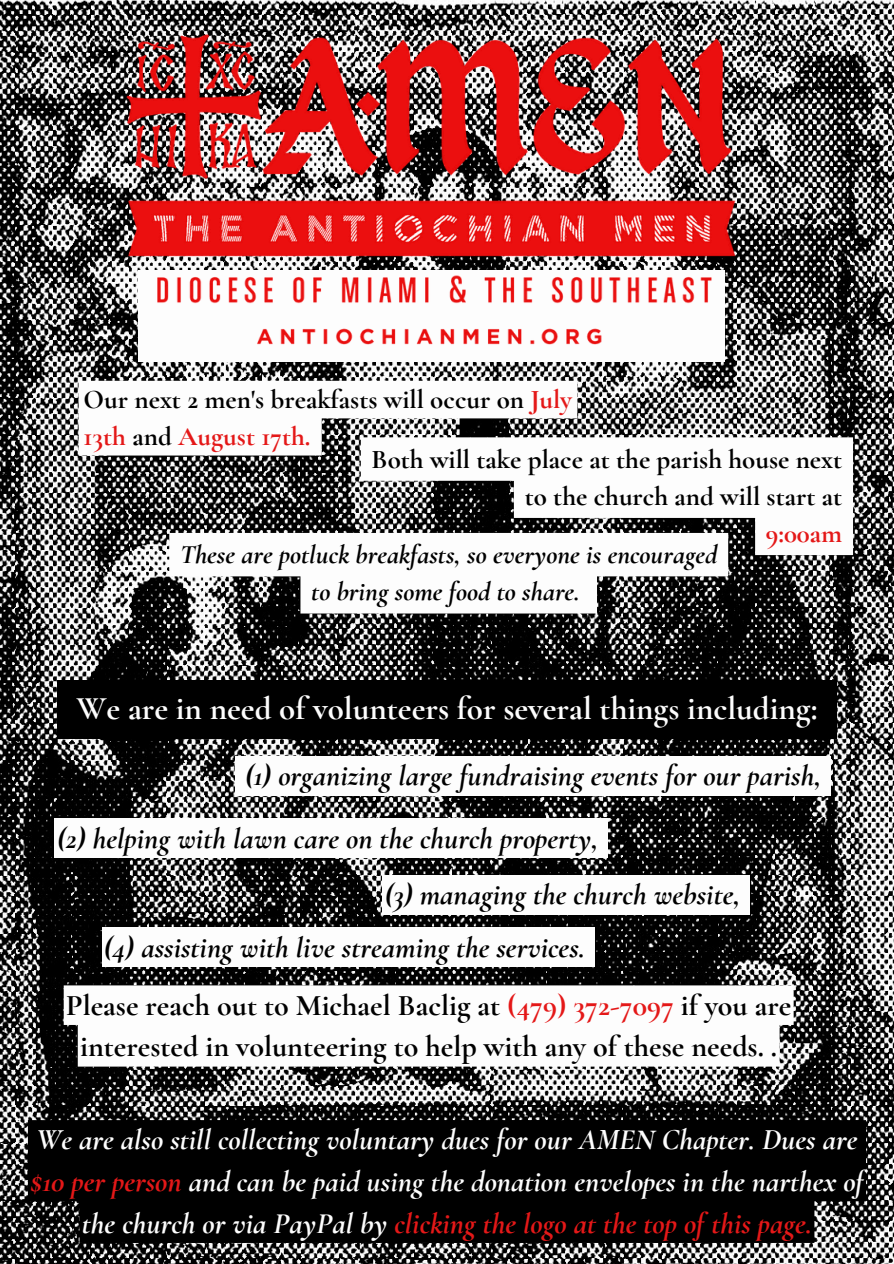
<style>
.page{position:relative;width:894px;height:1264px;background:#fff}
.page>*{position:absolute;margin:0;border:0;box-sizing:border-box;transform-origin:0 0}
.t1{font:700 33px "Cormorant Garamond";color:#fdfdfd}
.t2{font:italic 700 30px/41.7px "Cormorant Garamond";color:#fdfdfd;text-align:center}
.t3{font:italic 700 30px "Cormorant Garamond";color:#000}
.t4{font:700 30px/41.7px "Cormorant Garamond";color:#000;text-align:center}
.t5{font:700 27px/37.2px "Cormorant Garamond";color:#000}
.t6{font:italic 700 27px/37.2px "Cormorant Garamond";color:#000;text-align:center}
.t7{font:700 27px "Cormorant Garamond";color:#e41818}
.s1{color:#e41818}
</style>
<div class="page">
<img style="left:0;top:0;width:893px;height:1263px">
<div style="left:138px;top:270px;width:586px;height:91px;background:#fdfdfd"></div>
<img style="left:98px;top:0;width:664px;height:347px">
<svg style="left:79px;top:381px;width:498px;height:74px"></svg>
<svg style="left:169px;top:533px;width:559px;height:80px"></svg>
<svg style="left:361px;top:437px;width:491px;height:118px"></svg>
<div style="left:57px;top:680px;width:779px;height:59px;background:#000"></div>
<div style="left:28px;top:1120px;width:837px;height:122px;background:#000"></div>
<svg style="left:64px;top:985px;width:729px;height:81px"></svg>
<div style="left:101px;top:927px;width:493px;height:39px;background:#fdfdfd"></div>
<div style="left:382px;top:874px;width:367px;height:40px;background:#fdfdfd"></div>
<div style="left:55px;top:818px;width:552px;height:40px;background:#fdfdfd"></div>
<div style="left:236px;top:756px;width:594px;height:39px;background:#fdfdfd"></div>
<p class="t5" style="left:84px;top:381px;width:490px">Our next 2 men's breakfasts will occur on <span class="s1">July<br>13th</span> and <span class="s1">August 17th.</span></p>
<p class="t5" style="left:371px;top:440px;width:472px;text-align:right">Both will take place at the parish house next to the church and will start at</p>
<p class="t7" style="left:765px;top:517px;width:78px">9:00am</p>
<p class="t6" style="left:180px;top:536px;width:538px">These are potluck breakfasts, so everyone is encouraged to bring some food to share.</p>
<h1 class="t1" style="left:76px;top:688px;width:742px">We are in need of volunteers for several things including:</h1>
<h1 class="t3" style="left:245px;top:757px;width:577px">(1) organizing large fundraising events for our parish,</h1>
<h1 class="t3" style="left:57px;top:820px;width:542px">(2) helping with lawn care on the church property,</h1>
<h1 class="t3" style="left:384px;top:876px;width:357px">(3) managing the church website,</h1>
<h1 class="t3" style="left:104px;top:928px;width:482px">(4) assisting with live streaming the services.</h1>
<h1 class="t4" style="left:66px;top:984px;width:726px">Please reach out to Michael Baclig at <span class="s1">(479) 372-7097</span> if you are interested in volunteering to help with any of these needs. .</h1>
<h1 class="t2" style="left:30px;top:1118px;width:834px">We are also still collecting voluntary dues for our AMEN Chapter. Dues are <span class="s1">$10 per person</span> and can be paid using the donation envelopes in the narthex of the church or via PayPal by <span class="s1">clicking the logo at the top of this page.</span></h1>
</div>
